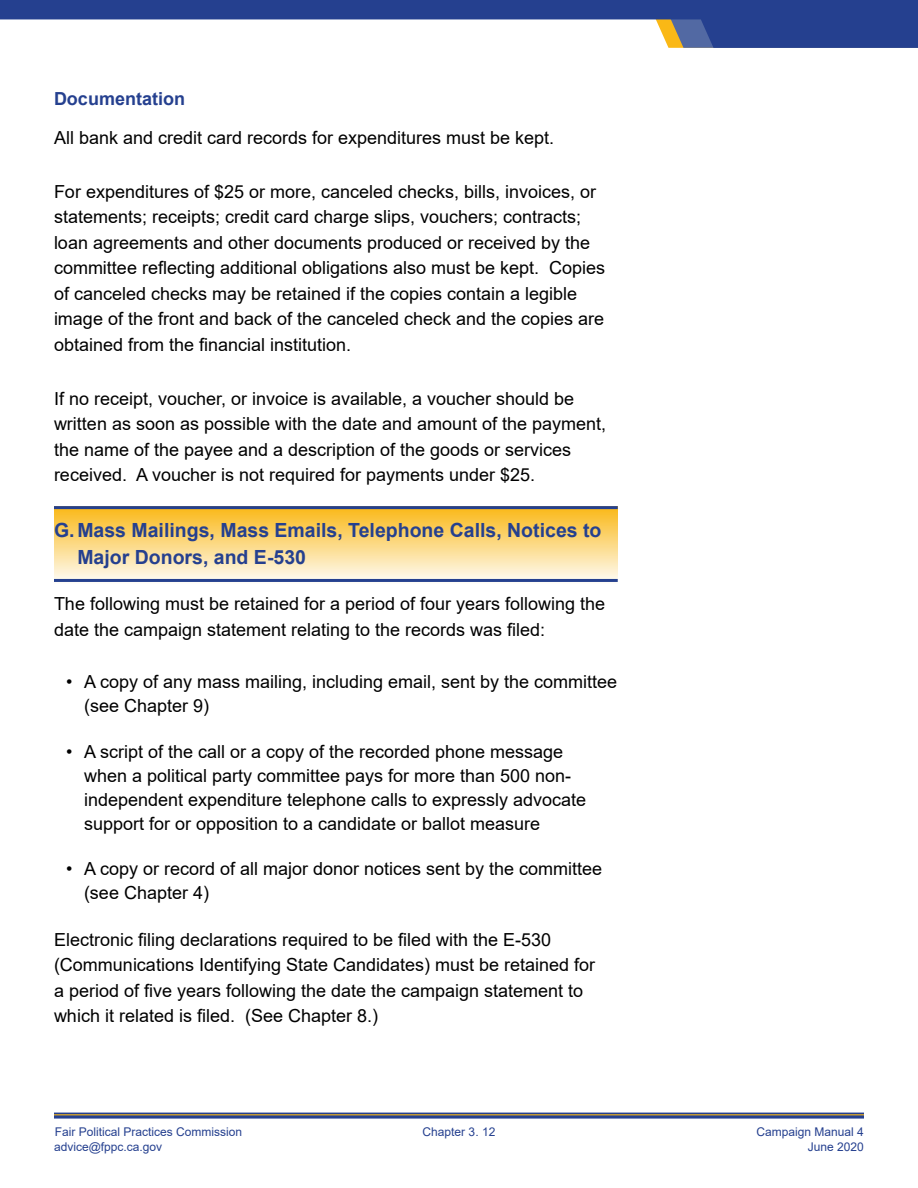
<style>
.page{position:relative;width:918px;height:1188px;background:#fff}
.page>*{position:absolute;margin:0;border:0;box-sizing:border-box;transform-origin:0 0}
.H1_-_MultiLine{font:700 19.5px/27px "Arial";color:#25408f}
.Main_Paragraph{font:18px/25.5px "Arial";color:#000}
.t1{font:700 18px "Arial";color:#25408f}
.t2{font:12px/15px "Arial";color:#25408f}
</style>
<div class="page">
<div style="left:54px;top:506px;width:564px;height:78px;background:linear-gradient(to bottom,#fab815,#fdfbf6)"></div>
<hr style="left:54px;top:506px;width:564px;height:3px;background:#25408f">
<hr style="left:54px;top:579px;width:564px;height:3px;background:#25408f">
<svg style="left:54px;top:1113px;width:810px;height:6px;background:#47598f"></svg>
<hr style="left:54px;top:1114px;width:810px;height:1px;background:#fab816">
<svg style="left:0;top:0;width:918px;height:48px;fill:#25408f"></svg>
<h3 class="t1" style="left:54px;top:86px;width:133px">Documentation</h3>
<p class="Main_Paragraph" style="left:54px;top:124px;width:502px">All bank and credit card records for expenditures must be kept.</p>
<p class="Main_Paragraph" style="left:54px;top:178px;width:553px">For expenditures of $25 or more, canceled checks, bills, invoices, or statements; receipts; credit card charge slips, vouchers; contracts; loan agreements and other documents produced or received by the committee reflecting additional obligations also must be kept. Copies of canceled checks may be retained if the copies contain a legible image of the front and back of the canceled check and the copies are obtained from the financial institution.</p>
<p class="Main_Paragraph" style="left:54px;top:385px;width:554px">If no receipt, voucher, or invoice is available, a voucher should be written as soon as possible with the date and amount of the payment, the name of the payee and a description of the goods or services received. A voucher is not required for payments under $25.</p>
<p class="H1_-_MultiLine" style="left:77px;top:516px;width:526px;text-indent:-23px">G. Mass Mailings, Mass Emails, Telephone Calls, Notices to<br>Major Donors, and E-530</p>
<p class="Main_Paragraph" style="left:54px;top:591px;width:553px">The following must be retained for a period of four years following the date the campaign statement relating to the records was filed:</p>
<p class="Main_Paragraph" style="left:84px;top:670px;width:535px;line-height:24px;text-indent:-18px">• A copy of any mass mailing, including email, sent by the committee (see Chapter 9)</p>
<p class="Main_Paragraph" style="left:84px;top:739px;width:504px;line-height:24px;text-indent:-18px">• A script of the call or a copy of the recorded phone message when a political party committee pays for more than 500 non&shy;independent expenditure telephone calls to expressly advocate support for or opposition to a candidate or ballot measure</p>
<p class="Main_Paragraph" style="left:84px;top:856px;width:520px;line-height:24px;text-indent:-18px">• A copy or record of all major donor notices sent by the committee (see Chapter 4)</p>
<p class="Main_Paragraph" style="left:54px;top:926px;width:543px">Electronic filing declarations required to be filed with the E-530 (Communications Identifying State Candidates) must be retained for a period of five years following the date the campaign statement to which it related is filed. (See Chapter 8.)</p>
<p class="t2" style="left:54px;top:1124px;width:190px">Fair Political Practices Commission advice@fppc.ca.gov</p>
<p class="t2" style="left:423px;top:1124px;width:74px">Chapter 3. 12</p>
<p class="t2" style="left:757px;top:1124px;width:109px;text-align:right">Campaign Manual 4<br>June 2020</p>
</div>
